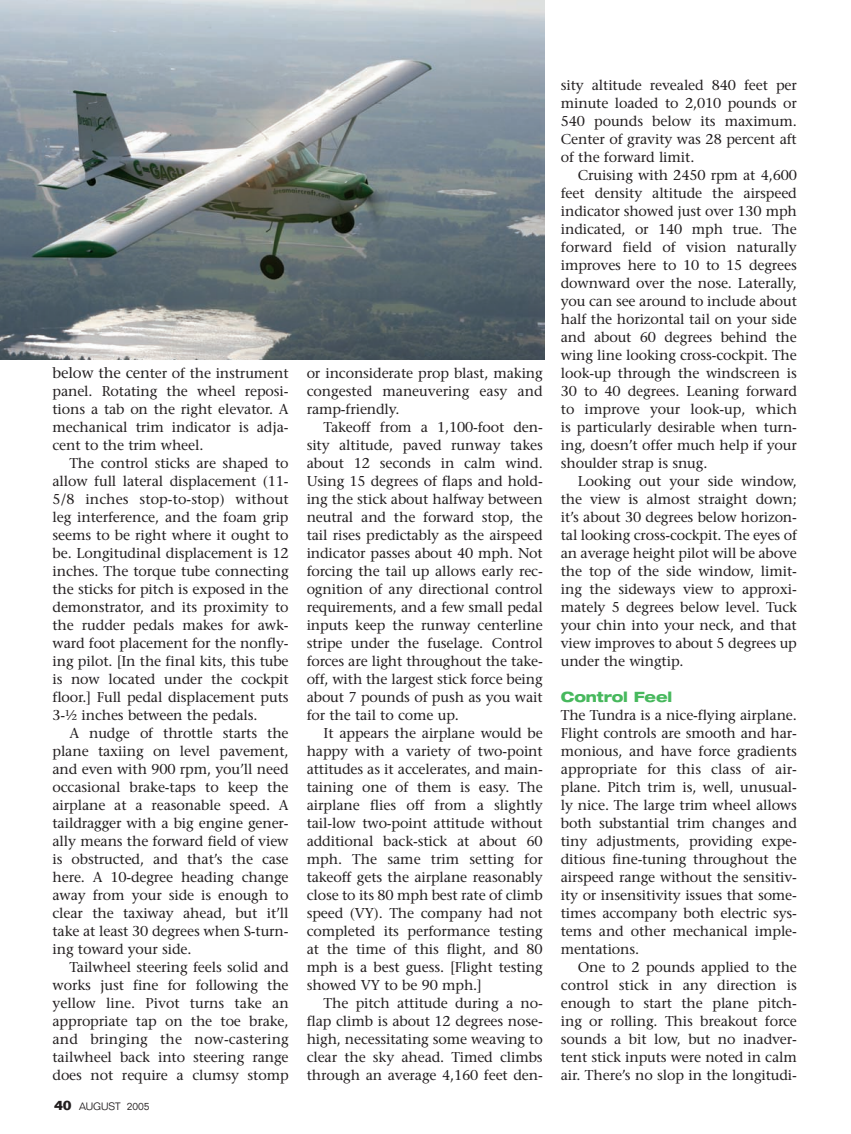
<style>
.page{position:relative;width:851px;height:1134px;background:#fff}
.page>*{position:absolute;margin:0;border:0;box-sizing:border-box;transform-origin:0 0}
.t1{font:14.25px/18px "Stone Serif";letter-spacing:-.01em;color:#231f20;text-align:justify}
.t2{font:800 expanded 14.25px "Helvetica Neue";letter-spacing:-.01em;color:#47b85d}
.t3{font:300 10.5px "Folio";letter-spacing:-.01em;color:#231f20}
.s1{font-size:15px}
.s2{font-weight:700;font-size:13.5px}
</style>
<div class="page">
<img style="left:0;top:0;width:544px;height:360px">
<p class="t1" style="left:52px;top:364px;width:238px"><span class="s1">below the cen</span>ter of the instrument panel. Rotating the wheel reposi&shy;tions a tab on the right elevator. A mechanical trim indicator is adja&shy;cent to the trim wheel.</p>
<p class="t1" style="left:52px;top:454px;width:238px;text-indent:17px">The control sticks are shaped to allow full lateral displacement (11- 5/8 inches stop-to-stop) without leg interference, and the foam grip seems to be right where it ought to be. Longitudinal displacement is 12 inches. The torque tube connecting the sticks for pitch is exposed in the demonstrator, and its proximity to the rudder pedals makes for awk&shy;ward foot placement for the nonfly&shy;ing pilot. [In the final kits, this tube is now located under the cockpit floor.] Full pedal displacement puts 3-½ inches between the pedals.</p>
<p class="t1" style="left:52px;top:724px;width:238px;text-indent:17px">A nudge of throttle starts the plane taxiing on level pavement, and even with 900 rpm, you’ll need occasional brake-taps to keep the airplane at a reasonable speed. A taildragger with a big engine gener&shy;ally means the forward field of view is obstructed, and that’s the case here. A 10-degree heading change away from your side is enough to clear the taxiway ahead, but it’ll take at least 30 degrees when S-turn&shy;ing toward your side.</p>
<p class="t1" style="left:53px;top:958px;width:238px;text-indent:17px">Tailwheel steering feels solid and works just fine for following the yellow line. Pivot turns take an appropriate tap on the toe brake, and bringing the now-castering tailwheel back into steering range does not require a clumsy stomp</p>
<p class="t3" style="left:54px;top:1100px;width:97px"><span class="s2">40</span> AUGUST 2005</p>
<p class="t1" style="left:306px;top:364px;width:238px">or inconsiderate prop blast, making congested maneuvering easy and ramp-friendly.</p>
<p class="t1" style="left:306px;top:418px;width:238px;text-indent:17px">Takeoff from a 1,100-foot den&shy;sity altitude, paved runway takes about 12 seconds in calm wind.<br>Using 15 degrees of flaps and hold&shy;ing the stick about halfway between neutral and the forward stop, the tail rises predictably as the airspeed indicator passes about 40 mph. Not forcing the tail up allows early rec&shy;ognition of any directional control requirements, and a few small pedal inputs keep the runway centerline stripe under the fuselage. Control forces are light throughout the take&shy;off, with the largest stick force being about 7 pounds of push as you wait for the tail to come up.</p>
<p class="t1" style="left:306px;top:724px;width:238px;text-indent:17px">It appears the airplane would be happy with a variety of two-point attitudes as it accelerates, and main&shy;taining one of them is easy. The airplane flies off from a slightly tail-low two-point attitude without additional back-stick at about 60 mph. The same trim setting for takeoff gets the airplane reasonably close to its 80 mph best rate of climb speed (VY). The company had not completed its performance testing at the time of this flight, and 80 mph is a best guess. [Flight testing showed VY to be 90 mph.]</p>
<p class="t1" style="left:306px;top:994px;width:238px;text-indent:17px">The pitch attitude during a no&shy;flap climb is about 12 degrees nose&shy;high, necessitating some weaving to clear the sky ahead. Timed climbs through an average 4,160 feet den-</p>
<p class="t1" style="left:560px;top:76px;width:238px">sity altitude revealed 840 feet per minute loaded to 2,010 pounds or 540 pounds below its maximum.<br>Center of gravity was 28 percent aft of the forward limit.</p>
<p class="t1" style="left:560px;top:166px;width:238px;text-indent:17px">Cruising with 2450 rpm at 4,600 feet density altitude the airspeed indicator showed just over 130 mph indicated, or 140 mph true. The forward field of vision naturally improves here to 10 to 15 degrees downward over the nose. Laterally, you can see around to include about half the horizontal tail on your side and about 60 degrees behind the wing line looking cross-cockpit. The look-up through the windscreen is 30 to 40 degrees. Leaning forward to improve your look-up, which is particularly desirable when turn&shy;ing, doesn’t offer much help if your shoulder strap is snug.</p>
<p class="t1" style="left:561px;top:472px;width:238px;text-indent:17px">Looking out your side window, the view is almost straight down; it’s about 30 degrees below horizon&shy;tal looking cross-cockpit. The eyes of an average height pilot will be above the top of the side window, limit&shy;ing the sideways view to approxi&shy;mately 5 degrees below level. Tuck your chin into your neck, and that view improves to about 5 degrees up under the wingtip.</p>
<p class="t2" style="left:560px;top:688px;width:113px">Control Feel</p>
<p class="t1" style="left:560px;top:706px;width:238px">The Tundra is a nice-flying airplane.<br>Flight controls are smooth and har&shy;monious, and have force gradients appropriate for this class of air&shy;plane. Pitch trim is, well, unusual&shy;ly nice. The large trim wheel allows both substantial trim changes and tiny adjustments, providing expe&shy;ditious fine-tuning throughout the airspeed range without the sensitiv&shy;ity or insensitivity issues that some&shy;times accompany both electric sys&shy;tems and other mechanical imple&shy;mentations.</p>
<p class="t1" style="left:561px;top:958px;width:238px;text-indent:17px">One to 2 pounds applied to the control stick in any direction is enough to start the plane pitch&shy;ing or rolling. This breakout force sounds a bit low, but no inadver&shy;tent stick inputs were noted in calm air. There’s no slop in the longitudi-</p>
</div>
